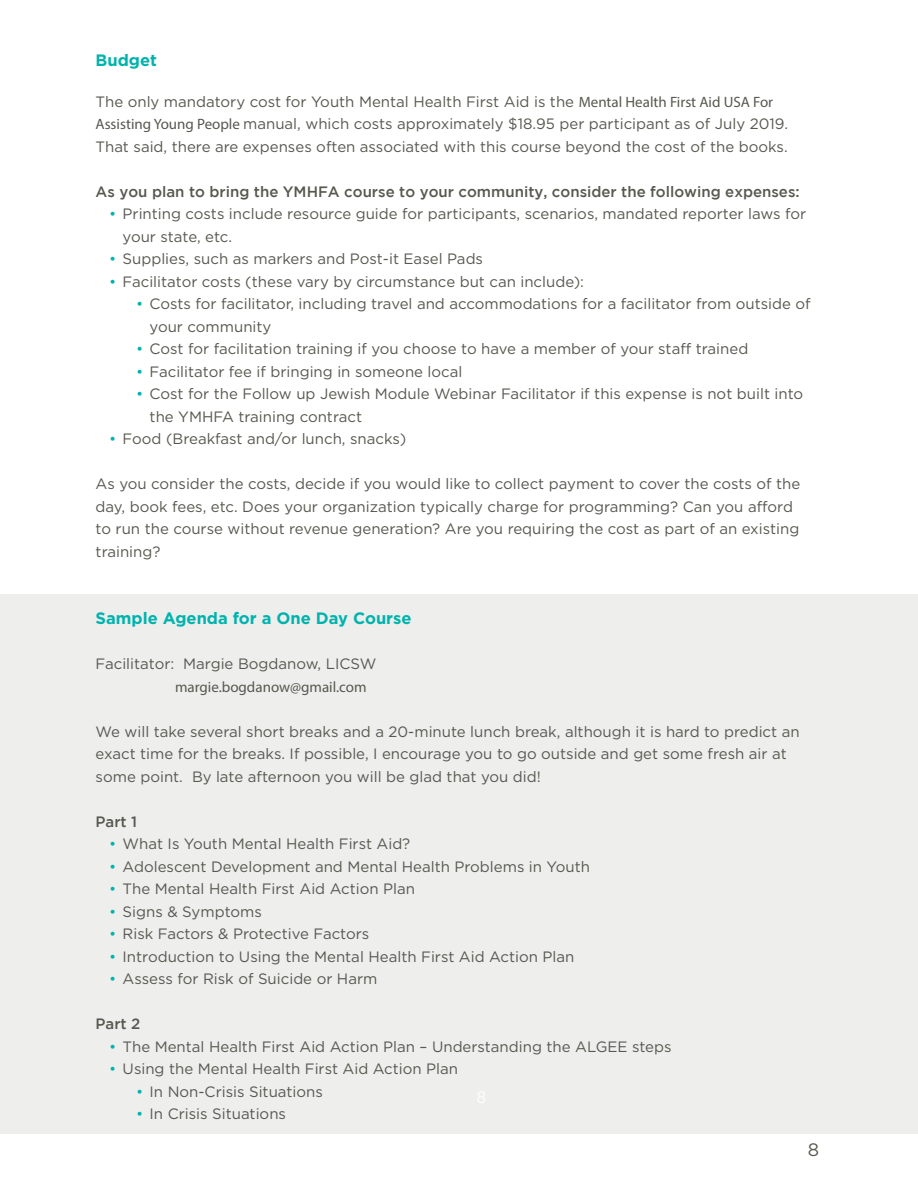
<style>
.page{position:relative;width:918px;height:1188px;background:#fff}
.page>*{position:absolute;margin:0;border:0;box-sizing:border-box;transform-origin:0 0}
.t1{font:18px "Gotham";color:#57584f}
.t2{font:700 16.5px "Gotham";color:#00b3ad}
.t3{font:15px/22.5px "Gotham";color:#57584f}
.t4{font:500 15px "Gotham";color:#57584f}
.t5{font:15px "Myriad Pro";color:#57584f}
.s1{font-family:"Myriad Pro"}
.s2{color:#00b3ad}
</style>
<div class="page">
<div style="left:0;top:594px;width:918px;height:540px;background:#eeeeed"></div>
<p class="t2" style="left:96px;top:49px;width:63px">Budget</p>
<p class="t3" style="left:96px;top:90px;width:694px">The only mandatory cost for Youth Mental Health First Aid is the <span class="s1">Mental Health First Aid USA For<br>Assisting Young People</span> manual, which costs approximately $18.95 per participant as of July 2019.<br>That said, there are expenses often associated with this course beyond the cost of the books.</p>
<p class="t4" style="left:96px;top:183px;width:706px">As you plan to bring the YMHFA course to your community, consider the following expenses:</p>
<p class="t3" style="left:123px;top:202px;width:685px;text-indent:-14px"><span class="s2">•</span> Printing costs include resource guide for participants, scenarios, mandated reporter laws for your state, etc.</p>
<p class="t3" style="left:109px;top:247px;width:375px"><span class="s2">•</span> Supplies, such as markers and Post-it Easel Pads</p>
<p class="t3" style="left:109px;top:270px;width:476px"><span class="s2">•</span> Facilitator costs (these vary by circumstance but can include):</p>
<p class="t3" style="left:150px;top:292px;width:663px;text-indent:-14px"><span class="s2">•</span> Costs for facilitator, including travel and accommodations for a facilitator from outside of your community</p>
<p class="t3" style="left:136px;top:337px;width:614px"><span class="s2">•</span> Cost for facilitation training if you choose to have a member of your staff trained</p>
<p class="t3" style="left:136px;top:360px;width:328px"><span class="s2">•</span> Facilitator fee if bringing in someone local</p>
<p class="t3" style="left:150px;top:382px;width:655px;text-indent:-14px"><span class="s2">•</span> Cost for the Follow up Jewish Module Webinar Facilitator if this expense is not built into the YMHFA training contract</p>
<p class="t3" style="left:109px;top:427px;width:299px"><span class="s2">•</span> Food (Breakfast and/or lunch, snacks)</p>
<p class="t3" style="left:96px;top:472px;width:706px">As you consider the costs, decide if you would like to collect payment to cover the costs of the day, book fees, etc. Does your organization typically charge for programming? Can you afford to run the course without revenue generation? Are you requiring the cost as part of an existing training?</p>
<p class="t2" style="left:96px;top:607px;width:317px">Sample Agenda for a One Day Course</p>
<p class="t3" style="left:96px;top:652px;width:282px">Facilitator: Margie Bogdanow, LICSW</p>
<p class="t5" style="left:175px;top:677px;width:193px">margie.bogdanow@gmail.com</p>
<p class="t3" style="left:96px;top:720px;width:706px">We will take several short breaks and a 20-minute lunch break, although it is hard to predict an exact time for the breaks. If possible, I encourage you to go outside and get some fresh air at some point. By late afternoon you will be glad that you did!</p>
<p class="t4" style="left:96px;top:813px;width:43px">Part 1</p>
<p class="t3" style="left:109px;top:832px;width:303px"><span class="s2">•</span> What Is Youth Mental Health First Aid?</p>
<p class="t3" style="left:109px;top:855px;width:482px"><span class="s2">•</span> Adolescent Development and Mental Health Problems in Youth</p>
<p class="t3" style="left:109px;top:877px;width:308px"><span class="s2">•</span> The Mental Health First Aid Action Plan</p>
<p class="t3" style="left:109px;top:900px;width:154px"><span class="s2">•</span> Signs &amp; Symptoms</p>
<p class="t3" style="left:109px;top:922px;width:262px"><span class="s2">•</span> Risk Factors &amp; Protective Factors</p>
<p class="t3" style="left:109px;top:945px;width:467px"><span class="s2">•</span> Introduction to Using the Mental Health First Aid Action Plan</p>
<p class="t3" style="left:109px;top:967px;width:270px"><span class="s2">•</span> Assess for Risk of Suicide or Harm</p>
<p class="t4" style="left:96px;top:1015px;width:46px">Part 2</p>
<p class="t3" style="left:109px;top:1035px;width:564px"><span class="s2">•</span> The Mental Health First Aid Action Plan – Understanding the ALGEE steps</p>
<p class="t3" style="left:109px;top:1057px;width:351px"><span class="s2">•</span> Using the Mental Health First Aid Action Plan</p>
<p class="t3" style="left:136px;top:1080px;width:188px"><span class="s2">•</span> In Non-Crisis Situations</p>
<p class="t3" style="left:136px;top:1102px;width:151px"><span class="s2">•</span> In Crisis Situations</p>
<p class="t1" style="left:808px;top:1140px;width:13px">8</p>
</div>
